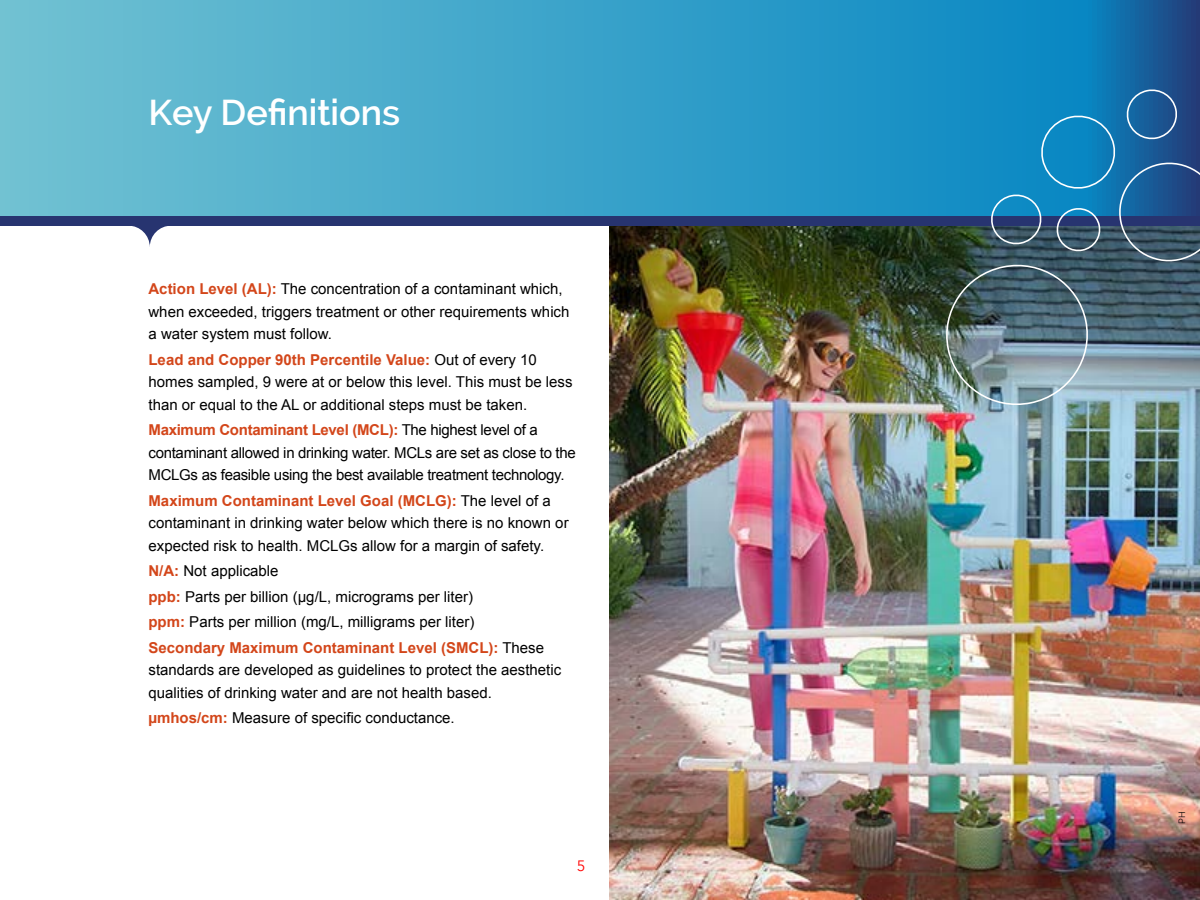
<style>
.page{position:relative;width:1200px;height:900px;background:#fff}
.page>*{position:absolute;margin:0;border:0;box-sizing:border-box;transform-origin:0 0}
.t1{font:600 36px "Raleway";color:#fff}
.t2{font:15px/22.5px "Arial";color:#000}
.t3{font:15px/22.5px "Arial";letter-spacing:-.02em;color:#000}
.t4{font:15px "Avenir Next LT Com";color:#f00}
.t5{font:9px "Raleway";color:#000}
.s1{font-weight:700;color:#d3461a}
</style>
<div class="page">
<img style="left:609px;top:226px;width:591px;height:674px">
<div style="left:0;top:0;width:1200px;height:219px;background:linear-gradient(to right,#6fc8d9,#0474b4)"></div>
<div style="left:0;top:216px;width:1200px;height:10px;background:#273470"></div>
<svg style="left:132px;top:226px;width:36px;height:21px"></svg>
<img style="left:941px;top:88px;width:259px;height:323px">
<h1 class="t1" style="left:148px;top:92px;width:253px">Key Definitions</h1>
<p class="t2" style="left:148px;top:278px;width:423px"><span class="s1">Action Level (AL):</span> The concentration of a contaminant which, when exceeded, triggers treatment or other requirements which a water system must follow.</p>
<p class="t2" style="left:148px;top:349px;width:426px"><span class="s1">Lead and Copper 90th Percentile Value:</span> Out of every 10 homes sampled, 9 were at or below this level. This must be less than or equal to the AL or additional steps must be taken.</p>
<p class="t3" style="left:148px;top:419px;width:429px"><span class="s1">Maximum Contaminant Level (MCL):</span> The highest level of a contaminant allowed in drinking water. MCLs are set as close to the<br>MCLGs as feasible using the best available treatment technology.</p>
<p class="t2" style="left:148px;top:490px;width:422px"><span class="s1">Maximum Contaminant Level Goal (MCLG):</span> The level of a contaminant in drinking water below which there is no known or expected risk to health. MCLGs allow for a margin of safety.</p>
<p class="t2" style="left:148px;top:559px;width:397px;line-height:25.5px"><span class="s1">N/A:</span> Not applicable<br><span class="s1">ppb:</span> Parts per billion (µg/L, micrograms per liter)<br><span class="s1">ppm:</span> Parts per million (mg/L, milligrams per liter)<br><span class="s1">Secondary Maximum Contaminant Level (SMCL):</span> These</p>
<p class="t2" style="left:148px;top:659px;width:414px">standards are developed as guidelines to protect the aesthetic qualities of drinking water and are not health based.</p>
<p class="t2" style="left:148px;top:707px;width:308px"><span class="s1">µmhos/cm:</span> Measure of specific conductance.</p>
<p class="t4" style="left:577px;top:857px;width:10px">5</p>
<p class="t5" style="left:1177px;top:824px;width:14px;rotate:-90deg">PH</p>
</div>
